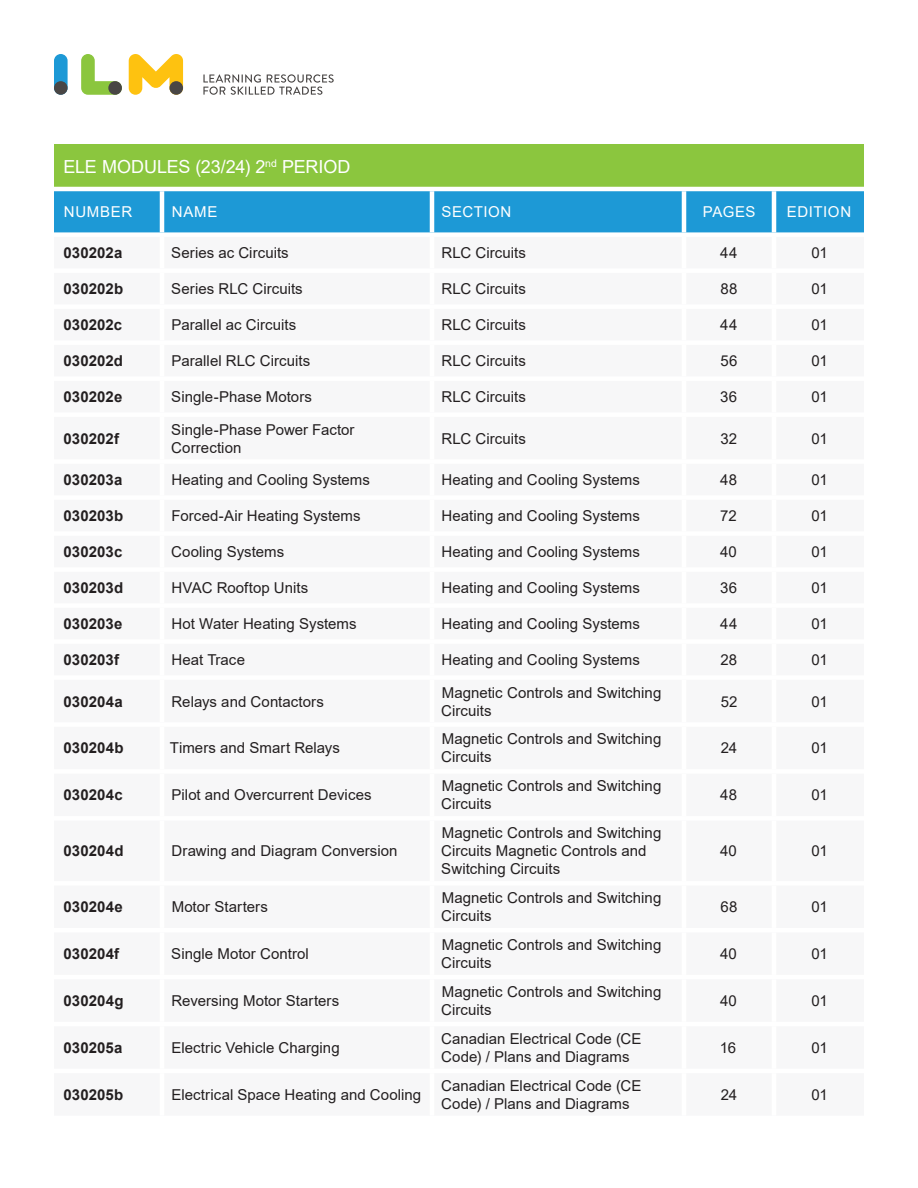
<style>
.page{position:relative;width:918px;height:1188px;background:#fff}
.page>*{position:absolute;margin:0;border:0;box-sizing:border-box;transform-origin:0 0}
.t1{font:18px "Arial";letter-spacing:-.005em;color:#fff}
.t2{font:15px/18px "Arial";color:#231f20}
.t3{font:700 15px "Arial";letter-spacing:.01em;color:#231f20}
.t4{font:15px "Arial";letter-spacing:.04em;color:#fff}
</style>
<div class="page">
<svg style="left:81px;top:54px;width:41px;height:41px"></svg>
<div style="left:54px;top:54px;width:14px;height:41px;background:#1d99d6;border-radius:7px"></div>
<svg style="left:129px;top:54px;width:54px;height:41px"></svg>
<div style="left:54px;top:81px;width:14px;height:14px;background:#494645;border-radius:50%"></div>
<div style="left:108px;top:81px;width:14px;height:14px;background:#494645;border-radius:50%"></div>
<div style="left:169px;top:81px;width:14px;height:14px;background:#494645;border-radius:50%"></div>
<svg style="left:203px;top:74px;width:131px;height:21px"></svg>
<div style="left:54px;top:144px;width:810px;height:45px;background:#8bc63e"></div>
<div style="left:54px;top:191px;width:810px;height:41px;background:#1d99d6"></div>
<hr style="left:54px;top:187px;width:108px;height:4px;background:#fff">
<hr style="left:162px;top:187px;width:270px;height:4px;background:#fff">
<hr style="left:432px;top:187px;width:252px;height:4px;background:#fff">
<hr style="left:684px;top:187px;width:90px;height:4px;background:#fff">
<hr style="left:774px;top:187px;width:90px;height:4px;background:#fff">
<hr style="left:160px;top:191px;width:4px;height:41px;background:#fff">
<hr style="left:430px;top:191px;width:4px;height:41px;background:#fff">
<hr style="left:682px;top:191px;width:4px;height:41px;background:#fff">
<hr style="left:772px;top:191px;width:4px;height:41px;background:#fff">
<p class="t1" style="left:63px;top:154px;width:289px">ELE MODULES (23/24) 2<sup>nd</sup> PERIOD</p>
<p class="t4" style="left:64px;top:202px;width:70px">NUMBER</p>
<p class="t4" style="left:172px;top:202px;width:47px">NAME</p>
<p class="t4" style="left:442px;top:202px;width:71px">SECTION</p>
<p class="t4" style="left:703px;top:202px;width:54px">PAGES</p>
<p class="t4" style="left:787px;top:202px;width:66px">EDITION</p>
<p class="t3" style="left:64px;top:242px;width:60px">030202a</p>
<p class="t2" style="left:171px;top:244px;width:119px">Series ac Circuits</p>
<p class="t2" style="left:442px;top:244px;width:86px">RLC Circuits</p>
<p class="t2" style="left:720px;top:244px;width:19px">44</p>
<p class="t2" style="left:812px;top:244px;width:18px">01</p>
<p class="t3" style="left:64px;top:278px;width:61px">030202b</p>
<p class="t2" style="left:171px;top:280px;width:133px">Series RLC Circuits</p>
<p class="t2" style="left:442px;top:280px;width:86px">RLC Circuits</p>
<p class="t2" style="left:721px;top:280px;width:18px">88</p>
<p class="t2" style="left:812px;top:280px;width:18px">01</p>
<p class="t3" style="left:64px;top:314px;width:60px">030202c</p>
<p class="t2" style="left:172px;top:316px;width:126px">Parallel ac Circuits</p>
<p class="t2" style="left:442px;top:316px;width:86px">RLC Circuits</p>
<p class="t2" style="left:720px;top:316px;width:19px">44</p>
<p class="t2" style="left:812px;top:316px;width:18px">01</p>
<p class="t3" style="left:64px;top:350px;width:61px">030202d</p>
<p class="t2" style="left:172px;top:352px;width:140px">Parallel RLC Circuits</p>
<p class="t2" style="left:442px;top:352px;width:86px">RLC Circuits</p>
<p class="t2" style="left:721px;top:352px;width:18px">56</p>
<p class="t2" style="left:812px;top:352px;width:18px">01</p>
<p class="t3" style="left:64px;top:386px;width:60px">030202e</p>
<p class="t2" style="left:171px;top:388px;width:142px">Single-Phase Motors</p>
<p class="t2" style="left:442px;top:388px;width:86px">RLC Circuits</p>
<p class="t2" style="left:720px;top:388px;width:18px">36</p>
<p class="t2" style="left:812px;top:388px;width:18px">01</p>
<p class="t3" style="left:64px;top:428px;width:57px">030202f</p>
<p class="t2" style="left:171px;top:420px;width:185px">Single-Phase Power Factor<br>Correction</p>
<p class="t2" style="left:442px;top:429px;width:86px">RLC Circuits</p>
<p class="t2" style="left:721px;top:429px;width:18px">32</p>
<p class="t2" style="left:812px;top:429px;width:18px">01</p>
<p class="t3" style="left:64px;top:469px;width:60px">030203a</p>
<p class="t2" style="left:172px;top:471px;width:200px">Heating and Cooling Systems</p>
<p class="t2" style="left:442px;top:471px;width:200px">Heating and Cooling Systems</p>
<p class="t2" style="left:720px;top:471px;width:18px">48</p>
<p class="t2" style="left:812px;top:471px;width:18px">01</p>
<p class="t3" style="left:64px;top:505px;width:61px">030203b</p>
<p class="t2" style="left:172px;top:507px;width:190px">Forced-Air Heating Systems</p>
<p class="t2" style="left:442px;top:507px;width:200px">Heating and Cooling Systems</p>
<p class="t2" style="left:720px;top:507px;width:18px">72</p>
<p class="t2" style="left:812px;top:507px;width:18px">01</p>
<p class="t3" style="left:64px;top:541px;width:60px">030203c</p>
<p class="t2" style="left:171px;top:543px;width:114px">Cooling Systems</p>
<p class="t2" style="left:442px;top:543px;width:200px">Heating and Cooling Systems</p>
<p class="t2" style="left:720px;top:543px;width:18px">40</p>
<p class="t2" style="left:812px;top:543px;width:18px">01</p>
<p class="t3" style="left:64px;top:577px;width:61px">030203d</p>
<p class="t2" style="left:172px;top:579px;width:138px">HVAC Rooftop Units</p>
<p class="t2" style="left:442px;top:579px;width:200px">Heating and Cooling Systems</p>
<p class="t2" style="left:720px;top:579px;width:18px">36</p>
<p class="t2" style="left:812px;top:579px;width:18px">01</p>
<p class="t3" style="left:64px;top:613px;width:60px">030203e</p>
<p class="t2" style="left:172px;top:615px;width:187px">Hot Water Heating Systems</p>
<p class="t2" style="left:442px;top:615px;width:200px">Heating and Cooling Systems</p>
<p class="t2" style="left:720px;top:615px;width:19px">44</p>
<p class="t2" style="left:812px;top:615px;width:18px">01</p>
<p class="t3" style="left:64px;top:649px;width:57px">030203f</p>
<p class="t2" style="left:172px;top:651px;width:75px">Heat Trace</p>
<p class="t2" style="left:442px;top:651px;width:200px">Heating and Cooling Systems</p>
<p class="t2" style="left:720px;top:651px;width:18px">28</p>
<p class="t2" style="left:812px;top:651px;width:18px">01</p>
<p class="t3" style="left:64px;top:691px;width:61px">030204a</p>
<p class="t2" style="left:172px;top:692px;width:154px">Relays and Contactors</p>
<p class="t2" style="left:441px;top:683px;width:222px">Magnetic Controls and Switching<br>Circuits</p>
<p class="t2" style="left:721px;top:692px;width:18px">52</p>
<p class="t2" style="left:812px;top:692px;width:18px">01</p>
<p class="t3" style="left:64px;top:738px;width:62px">030204b</p>
<p class="t2" style="left:170px;top:739px;width:172px">Timers and Smart Relays</p>
<p class="t2" style="left:441px;top:730px;width:222px">Magnetic Controls and Switching<br>Circuits</p>
<p class="t2" style="left:721px;top:739px;width:18px">24</p>
<p class="t2" style="left:812px;top:739px;width:18px">01</p>
<p class="t3" style="left:64px;top:785px;width:61px">030204c</p>
<p class="t2" style="left:172px;top:786px;width:202px">Pilot and Overcurrent Devices</p>
<p class="t2" style="left:441px;top:777px;width:222px">Magnetic Controls and Switching<br>Circuits</p>
<p class="t2" style="left:720px;top:786px;width:18px">48</p>
<p class="t2" style="left:812px;top:786px;width:18px">01</p>
<p class="t3" style="left:64px;top:840px;width:62px">030204d</p>
<p class="t2" style="left:172px;top:842px;width:228px">Drawing and Diagram Conversion</p>
<p class="t2" style="left:441px;top:824px;width:222px">Magnetic Controls and Switching<br>Circuits Magnetic Controls and<br>Switching Circuits</p>
<p class="t2" style="left:720px;top:842px;width:18px">40</p>
<p class="t2" style="left:812px;top:842px;width:18px">01</p>
<p class="t3" style="left:64px;top:896px;width:61px">030204e</p>
<p class="t2" style="left:172px;top:898px;width:98px">Motor Starters</p>
<p class="t2" style="left:441px;top:889px;width:222px">Magnetic Controls and Switching<br>Circuits</p>
<p class="t2" style="left:721px;top:898px;width:18px">68</p>
<p class="t2" style="left:812px;top:898px;width:18px">01</p>
<p class="t3" style="left:64px;top:943px;width:57px">030204f</p>
<p class="t2" style="left:171px;top:945px;width:139px">Single Motor Control</p>
<p class="t2" style="left:441px;top:936px;width:222px">Magnetic Controls and Switching<br>Circuits</p>
<p class="t2" style="left:720px;top:945px;width:18px">40</p>
<p class="t2" style="left:812px;top:945px;width:18px">01</p>
<p class="t3" style="left:64px;top:990px;width:62px">030204g</p>
<p class="t2" style="left:172px;top:992px;width:169px">Reversing Motor Starters</p>
<p class="t2" style="left:441px;top:983px;width:222px">Magnetic Controls and Switching<br>Circuits</p>
<p class="t2" style="left:720px;top:992px;width:18px">40</p>
<p class="t2" style="left:812px;top:992px;width:18px">01</p>
<p class="t3" style="left:64px;top:1037px;width:60px">030205a</p>
<p class="t2" style="left:172px;top:1039px;width:170px">Electric Vehicle Charging</p>
<p class="t2" style="left:441px;top:1030px;width:202px">Canadian Electrical Code (CE<br>Code) / Plans and Diagrams</p>
<p class="t2" style="left:720px;top:1039px;width:18px">16</p>
<p class="t2" style="left:812px;top:1039px;width:18px">01</p>
<p class="t3" style="left:64px;top:1084px;width:61px">030205b</p>
<p class="t2" style="left:172px;top:1086px;width:251px">Electrical Space Heating and Cooling</p>
<p class="t2" style="left:441px;top:1077px;width:202px">Canadian Electrical Code (CE<br>Code) / Plans and Diagrams</p>
<p class="t2" style="left:721px;top:1086px;width:18px">24</p>
<p class="t2" style="left:812px;top:1086px;width:18px">01</p>
</div>
